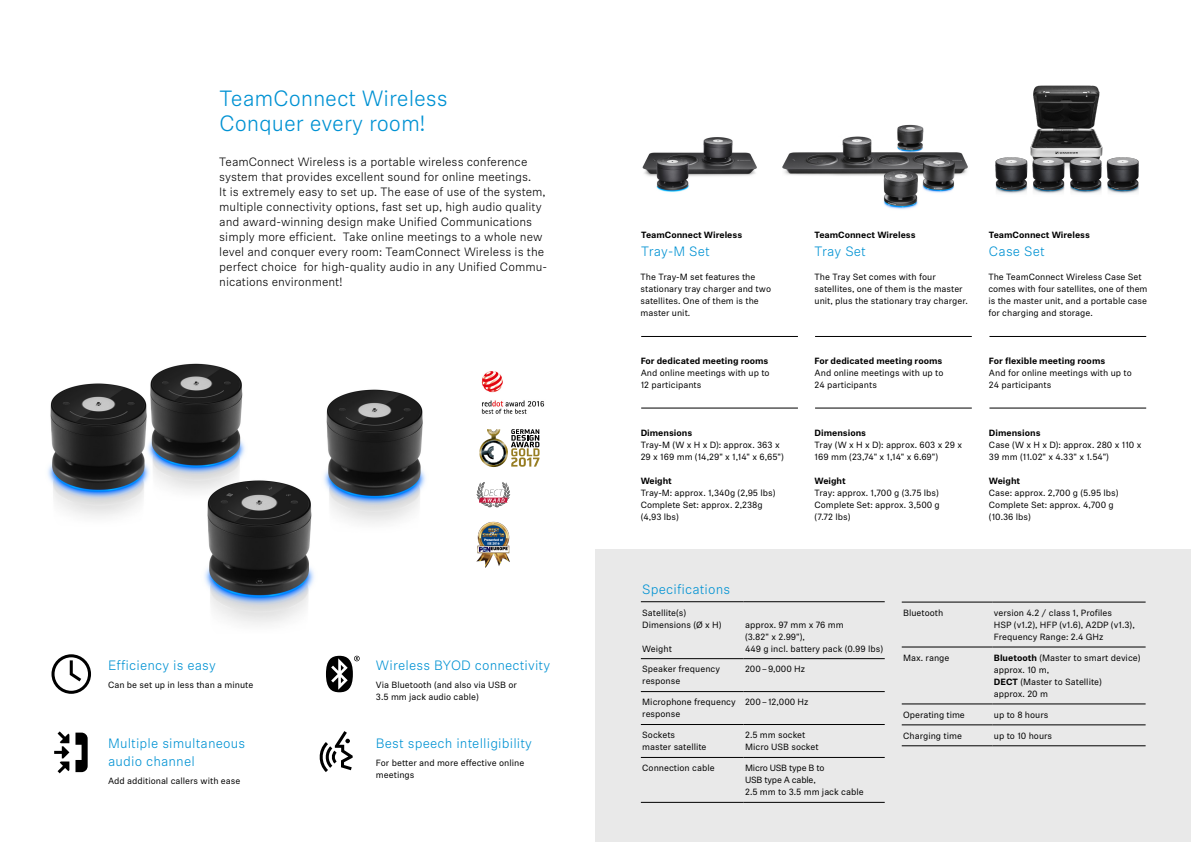
<style>
.page{position:relative;width:1191px;height:842px;background:#fff}
.page>*{position:absolute;margin:0;border:0;box-sizing:border-box;transform-origin:0 0}
.t1{font:300 22px/25.5px "Sennheiser Neue";letter-spacing:-.005em;color:#0092d3}
.t2{font:300 13.5px/18px "Sennheiser Neue";letter-spacing:.01em;color:#0092d3}
.t3{font:300 12px/15px "Sennheiser Neue";color:#000}
.t4{font:9px/12px "Sennheiser Neue";color:#000}
.t5{font:700 9px "Sennheiser Neue";color:#000}
.t6{font:9px/12px "Sennheiser Neue";letter-spacing:-.025em;color:#000}
.s1{font-weight:700}
</style>
<div class="page">
<img style="left:995px;top:85px;width:144px;height:109px">
<div style="left:595px;top:550px;width:596px;height:292px;background:#e9e9e9"></div>
<img style="left:642px;top:137px;width:115px;height:55px">
<img style="left:783px;top:124px;width:185px;height:85px">
<img style="left:48px;top:363px;width:378px;height:262px">
<img style="left:476px;top:522px;width:34px;height:46px">
<svg style="left:476px;top:482px;width:34px;height:25px"></svg>
<hr style="left:641px;top:691px;width:102px;height:1px;background:#000">
<hr style="left:743px;top:691px;width:141px;height:1px;background:#000">
<hr style="left:641px;top:724px;width:102px;height:1px;background:#000">
<hr style="left:743px;top:724px;width:141px;height:1px;background:#000">
<hr style="left:641px;top:757px;width:102px;height:1px;background:#000">
<hr style="left:743px;top:757px;width:141px;height:1px;background:#000">
<hr style="left:641px;top:802px;width:102px;height:1px;background:#000">
<hr style="left:743px;top:802px;width:141px;height:1px;background:#000">
<hr style="left:641px;top:601px;width:102px;height:1px;background:#000">
<hr style="left:743px;top:601px;width:141px;height:1px;background:#000">
<hr style="left:641px;top:658px;width:102px;height:1px;background:#000">
<hr style="left:743px;top:658px;width:141px;height:1px;background:#000">
<hr style="left:901px;top:602px;width:91px;height:1px;background:#000">
<hr style="left:992px;top:602px;width:153px;height:1px;background:#000">
<hr style="left:901px;top:647px;width:91px;height:1px;background:#000">
<hr style="left:992px;top:647px;width:153px;height:1px;background:#000">
<hr style="left:901px;top:704px;width:91px;height:1px;background:#000">
<hr style="left:992px;top:704px;width:153px;height:1px;background:#000">
<hr style="left:901px;top:725px;width:91px;height:1px;background:#000">
<hr style="left:992px;top:725px;width:153px;height:1px;background:#000">
<hr style="left:901px;top:746px;width:91px;height:1px;background:#000">
<hr style="left:992px;top:746px;width:153px;height:1px;background:#000">
<hr style="left:641px;top:336px;width:157px;height:1px;background:#000">
<hr style="left:815px;top:336px;width:156px;height:1px;background:#000">
<hr style="left:989px;top:336px;width:157px;height:1px;background:#000">
<hr style="left:641px;top:408px;width:157px;height:1px;background:#000">
<hr style="left:815px;top:408px;width:156px;height:1px;background:#000">
<hr style="left:989px;top:408px;width:157px;height:1px;background:#000">
<svg style="left:51px;top:654px;width:40px;height:40px"></svg>
<svg style="left:75px;top:733px;width:13px;height:39px"></svg>
<svg style="left:54px;top:731px;width:15px;height:42px"></svg>
<svg style="left:319px;top:731px;width:34px;height:41px"></svg>
<svg style="left:326px;top:656px;width:34px;height:36px"></svg>
<img style="left:481px;top:371px;width:64px;height:43px">
<img style="left:479px;top:446px;width:2px;height:14px">
<svg style="left:481px;top:429px;width:58px;height:38px"></svg>
<h1 class="t1" style="left:219px;top:85px;width:230px">TeamConnect Wireless<br>Conquer every room!</h1>
<p class="t3" style="left:219px;top:154px;width:329px">TeamConnect Wireless is a portable wireless conference system that provides excellent sound for online meetings.<br>It is extremely easy to set up. The ease of use of the system, multiple connectivity options, fast set up, high audio quality and award-winning design make Unified Communications simply more efficient. Take online meetings to a whole new level and conquer every room: TeamConnect Wireless is the perfect choice for high-quality audio in any Unified Commu&shy;nications environment!</p>
<h2 class="t2" style="left:108px;top:656px;width:109px">Efficiency is easy</h2>
<h2 class="t2" style="left:376px;top:656px;width:176px">Wireless BYOD connectivity</h2>
<p class="t4" style="left:108px;top:678px;width:147px">Can be set up in less than a minute</p>
<p class="t4" style="left:376px;top:678px;width:142px">Via Bluetooth (and also via USB or<br>3.5 mm jack audio cable)</p>
<h2 class="t2" style="left:108px;top:734px;width:139px">Multiple simultaneous audio channel</h2>
<p class="t4" style="left:108px;top:774px;width:134px">Add additional callers with ease</p>
<h2 class="t2" style="left:376px;top:734px;width:158px">Best speech intelligibility</h2>
<p class="t4" style="left:376px;top:756px;width:150px">For better and more effective online meetings</p>
<p class="t5" style="left:641px;top:228px;width:103px">TeamConnect Wireless</p>
<h2 class="t2" style="left:641px;top:242px;width:70px">Tray-M Set</h2>
<p class="t5" style="left:814px;top:228px;width:103px">TeamConnect Wireless</p>
<h2 class="t2" style="left:814px;top:242px;width:53px">Tray Set</h2>
<p class="t5" style="left:989px;top:228px;width:103px">TeamConnect Wireless</p>
<h2 class="t2" style="left:989px;top:242px;width:57px">Case Set</h2>
<p class="t4" style="left:640px;top:270px;width:132px">The Tray-M set features the stationary tray charger and two satellites. One of them is the master unit.</p>
<p class="t4" style="left:814px;top:270px;width:155px">The Tray Set comes with four satellites, one of them is the master unit, plus the stationary tray charger.</p>
<p class="t4" style="left:988px;top:270px;width:161px">The TeamConnect Wireless Case Set comes with four satellites, one of them is the master unit, and a portable case for charging and storage.</p>
<p class="t5" style="left:640px;top:354px;width:129px">For dedicated meeting rooms</p>
<p class="t4" style="left:640px;top:366px;width:130px">And online meetings with up to<br>12 participants</p>
<p class="t5" style="left:814px;top:354px;width:129px">For dedicated meeting rooms</p>
<p class="t4" style="left:814px;top:366px;width:130px">And online meetings with up to<br>24 participants</p>
<p class="t5" style="left:989px;top:354px;width:118px">For flexible meeting rooms</p>
<p class="t4" style="left:989px;top:366px;width:144px">And for online meetings with up to<br>24 participants</p>
<p class="t5" style="left:640px;top:426px;width:53px">Dimensions</p>
<p class="t4" style="left:640px;top:438px;width:145px">Tray-M (W x H x D): approx. 363 x<br>29 x 169 mm (14,29" x 1,14" x 6,65")</p>
<p class="t5" style="left:640px;top:474px;width:33px">Weight</p>
<p class="t4" style="left:640px;top:486px;width:136px">Tray-M: approx. 1,340g (2,95 lbs)<br>Complete Set: approx. 2,238g (4,93 lbs)</p>
<p class="t5" style="left:814px;top:426px;width:53px">Dimensions</p>
<p class="t4" style="left:814px;top:438px;width:149px">Tray (W x H x D): approx. 603 x 29 x<br>169 mm (23,74" x 1,14" x 6.69")</p>
<p class="t5" style="left:814px;top:474px;width:33px">Weight</p>
<p class="t4" style="left:814px;top:486px;width:127px;text-align:justify">Tray: approx. 1,700 g (3.75 lbs)<br>Complete Set: approx. 3,500 g (7.72 lbs)</p>
<p class="t5" style="left:989px;top:426px;width:53px">Dimensions</p>
<p class="t4" style="left:989px;top:438px;width:154px">Case (W x H x D): approx. 280 x 110 x<br>39 mm (11.02" x 4.33" x 1.54")</p>
<p class="t5" style="left:989px;top:474px;width:33px">Weight</p>
<p class="t4" style="left:989px;top:486px;width:131px">Case: approx. 2,700 g (5.95 lbs)<br>Complete Set: approx. 4,700 g (10.36 lbs)</p>
<h2 class="t2" style="left:642px;top:580px;width:89px">Specifications</h2>
<p class="t4" style="left:642px;top:606px;width:81px">Satellite(s)<br>Dimensions (Ø x H)</p>
<p class="t4" style="left:642px;top:642px;width:31px">Weight</p>
<p class="t4" style="left:745px;top:618px;width:140px">approx. 97 mm x 76 mm<br>(3.82" x 2.99"),<br>449 g incl. battery pack (0.99 lbs)</p>
<p class="t4" style="left:642px;top:663px;width:79px">Speaker frequency response</p>
<p class="t4" style="left:745px;top:663px;width:62px">200–9,000 Hz</p>
<p class="t4" style="left:642px;top:696px;width:95px">Microphone frequency response</p>
<p class="t4" style="left:745px;top:696px;width:65px">200–12,000 Hz</p>
<p class="t4" style="left:642px;top:729px;width:66px">Sockets<br>master satellite</p>
<p class="t4" style="left:745px;top:729px;width:75px">2.5 mm socket<br>Micro USB socket</p>
<p class="t4" style="left:642px;top:762px;width:74px">Connection cable</p>
<p class="t6" style="left:745px;top:762px;width:120px">Micro USB type B to<br>USB type A cable,<br>2.5 mm to 3.5 mm jack cable</p>
<p class="t4" style="left:903px;top:606px;width:42px">Bluetooth</p>
<p class="t4" style="left:994px;top:606px;width:142px">version 4.2 / class 1, Profiles<br>HSP (v1.2), HFP (v1.6), A2DP (v1.3),<br>Frequency Range: 2.4 GHz</p>
<p class="t4" style="left:903px;top:651px;width:48px">Max. range</p>
<p class="t4" style="left:994px;top:651px;width:148px"><span class="s1">Bluetooth</span> (Master to smart device) approx. 10 m,<br><span class="s1">DECT</span> (Master to Satellite)<br>approx. 20 m</p>
<p class="t4" style="left:903px;top:708px;width:63px">Operating time</p>
<p class="t4" style="left:994px;top:708px;width:56px">up to 8 hours</p>
<p class="t4" style="left:903px;top:729px;width:60px">Charging time</p>
<p class="t4" style="left:994px;top:729px;width:60px">up to 10 hours</p>
</div>
